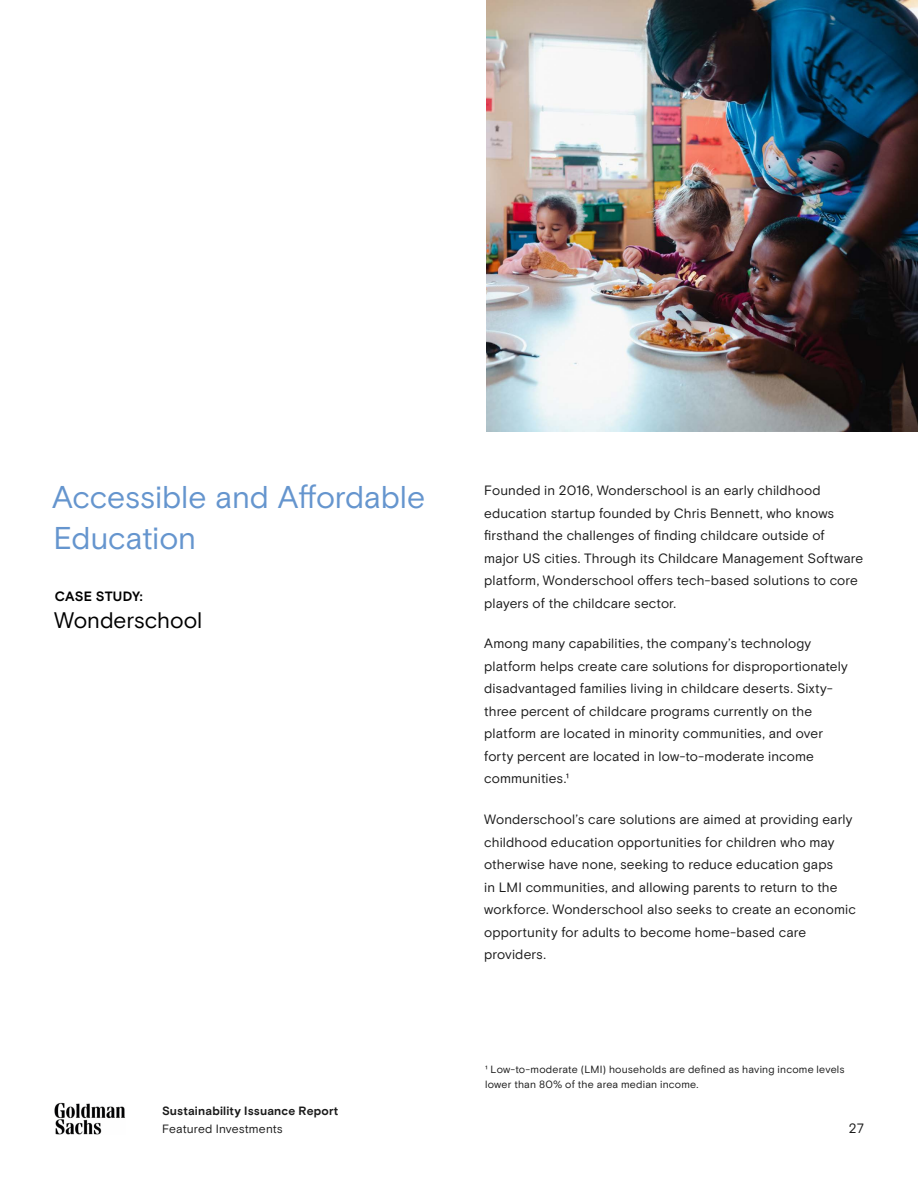
<style>
.page{position:relative;width:918px;height:1188px;background:#fff}
.page>*{position:absolute;margin:0;border:0;box-sizing:border-box;transform-origin:0 0}
.t1{font:31.5px/40.5px "Basis Grotesque Pro";letter-spacing:-.005em;color:#6595ce}
.t2{font:22.5px "Basis Grotesque Pro";letter-spacing:-.005em;color:#000}
.t3{font:13.5px/22.5px "Basis Grotesque Pro";letter-spacing:.01em;color:#1a1a1a}
.t4{font:700 13.5px "Basis Grotesque Pro";letter-spacing:.015em;color:#000}
.t5{font:700 12px "Basis Grotesque Pro";letter-spacing:.015em;color:#1a1a1a}
.t6{font:12px "Basis Grotesque Pro";letter-spacing:.005em;color:#1a1a1a}
.t7{font:10.5px/15px "Basis Grotesque Pro";letter-spacing:.02em;color:#1a1a1a}
</style>
<div class="page">
<img style="left:54px;top:1103px;width:71px;height:32px">
<img style="left:486px;top:0;width:432px;height:432px">
<h1 class="t1" style="left:52px;top:478px;width:375px">Accessible and Affordable<br>Education</h1>
<p class="t4" style="left:55px;top:588px;width:90px">CASE STUDY:</p>
<h2 class="t2" style="left:54px;top:607px;width:150px">Wonderschool</h2>
<p class="t5" style="left:162px;top:1104px;width:178px">Sustainability Issuance Report</p>
<p class="t6" style="left:162px;top:1122px;width:122px">Featured Investments</p>
<p class="t3" style="left:484px;top:480px;width:381px">Founded in 2016, Wonderschool is an early childhood education startup founded by Chris Bennett, who knows firsthand the challenges of finding childcare outside of<br>major US cities. Through its Childcare Management Software platform, Wonderschool offers tech-based solutions to core players of the childcare sector.</p>
<p class="t3" style="left:484px;top:633px;width:365px">Among many capabilities, the company’s technology platform helps create care solutions for disproportionately disadvantaged families living in childcare deserts. Sixty&shy;three percent of childcare programs currently on the platform are located in minority communities, and over forty percent are located in low-to-moderate income communities.¹</p>
<p class="t3" style="left:484px;top:808px;width:373px">Wonderschool’s care solutions are aimed at providing early childhood education opportunities for children who may otherwise have none, seeking to reduce education gaps<br>in LMI communities, and allowing parents to return to the workforce. Wonderschool also seeks to create an economic opportunity for adults to become home-based care providers.</p>
<p class="t7" style="left:485px;top:1062px;width:361px">¹ Low-to-moderate (LMI) households are defined as having income levels lower than 80% of the area median income.</p>
<p class="t3" style="left:849px;top:1118px;width:17px">27</p>
</div>
